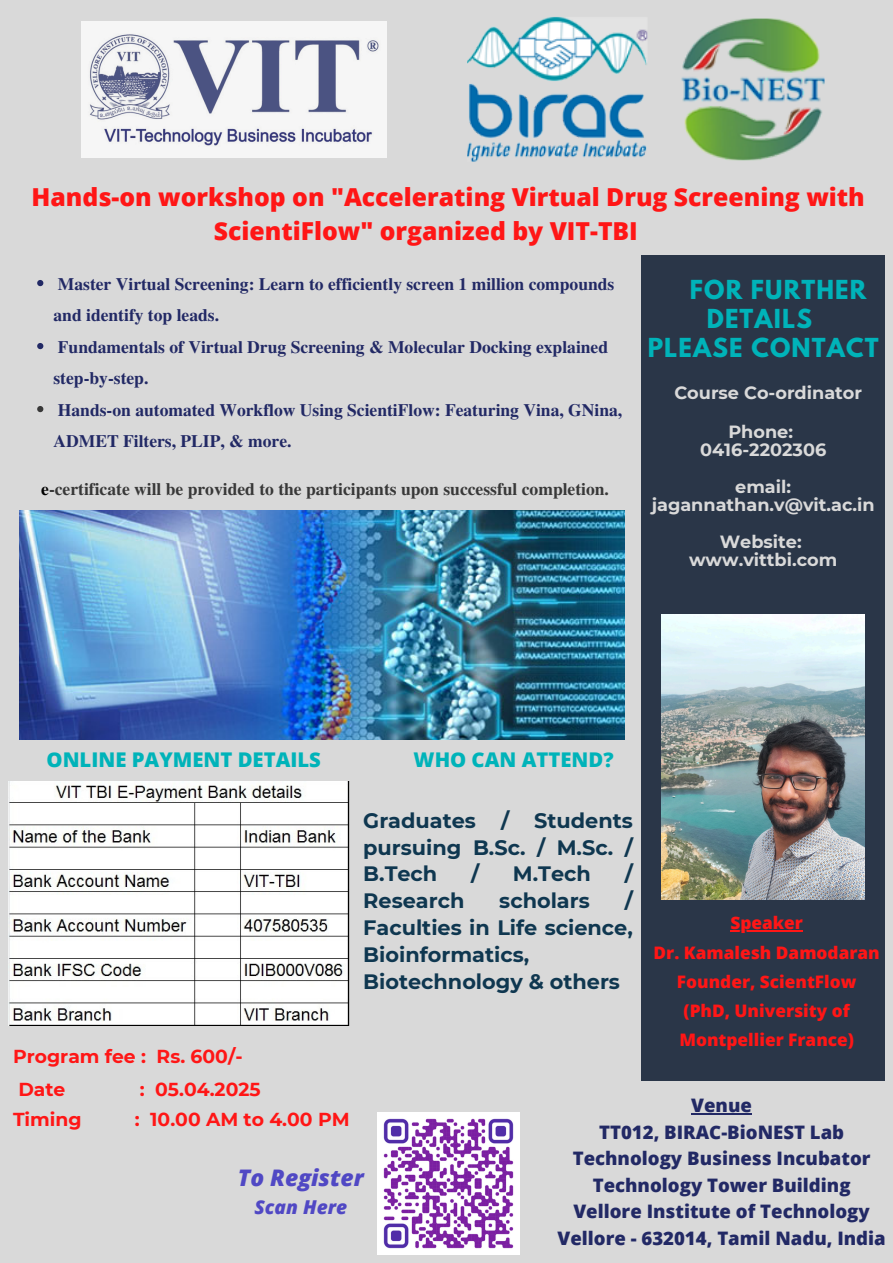
<style>
.page{position:relative;width:893px;height:1263px;background:#d9d9d9}
.page>*{position:absolute;margin:0;border:0;box-sizing:border-box;transform-origin:0 0}
.t1{font:800 24.75px/34.3px "Open Sans";color:#ff1616}
.t2{font:700 23.17px "League Spartan";letter-spacing:.05em;color:#00b3b9}
.t3{font:italic 800 22.8px "Open Sans";color:#5048c4}
.t4{font:700 20.85px/26.8px "Montserrat";color:#0f3750;text-align:justify}
.t5{font:800 20.25px "Open Sans";color:#00b3b9}
.t6{font:italic 800 19.12px "Open Sans";color:#5048c4}
.t7{font:700 18.75px/33.2px "Montserrat";color:#ff1616}
.t8{font:800 18.6px/26.4px "Open Sans";color:#222965;text-align:center}
.t9{font:700 17.62px/18.6px "Montserrat";color:#d9d9d9;text-align:center}
.t10{font:700 17.55px/31.5px "Te X Gyre Termes";color:#222965}
.t11{font:700 17.55px "Te X Gyre Termes";color:#383838}
.t12{font:800 17.25px/29.2px "Open Sans";color:#ff1616;text-align:center}
.s1{color:#000}
</style>
<div class="page">
<img style="left:19px;top:511px;width:605px;height:228px">
<div style="left:641px;top:256px;width:243px;height:825px;background:#2a3648"></div>
<img style="left:661px;top:615px;width:203px;height:285px">
<img style="left:82px;top:21px;width:305px;height:136px">
<img style="left:8px;top:781px;width:342px;height:244px">
<img style="left:467px;top:16px;width:358px;height:146px">
<img style="left:377px;top:1112px;width:143px;height:142px">
<svg style="left:37px;top:280px;width:6px;height:6px"></svg>
<svg style="left:37px;top:343px;width:6px;height:6px"></svg>
<svg style="left:37px;top:406px;width:6px;height:6px"></svg>
<hr style="left:691px;top:1113px;width:61px;height:2px;background:#222965">
<hr style="left:730px;top:930px;width:73px;height:2px;background:#ff1616">
<p class="t1" style="left:214px;top:179px;width:652px;text-indent:-182px">Hands-on workshop on "Accelerating Virtual Drug Screening with<br>ScientiFlow" organized by VIT-TBI</p>
<p class="t10" style="left:53px;top:267px;width:562px">Master Virtual Screening: Learn to efficiently screen 1 million compounds and identify top leads.</p>
<p class="t10" style="left:53px;top:330px;width:556px">Fundamentals of Virtual Drug Screening &amp; Molecular Docking explained step-by-step.</p>
<h2 class="t10" style="left:53px;top:393px;width:570px">Hands-on automated Workflow Using ScientiFlow: Featuring Vina, GNina,<br>ADMET Filters, PLIP, &amp; more.</h2>
<p class="t11" style="left:41px;top:475px;width:569px"><span class="s1">e</span>-certificate will be provided to the participants upon successful completion.</p>
<p class="t2" style="left:690px;top:278px;width:178px">FOR FURTHER</p>
<p class="t2" style="left:706px;top:307px;width:107px">DETAILS</p>
<p class="t2" style="left:647px;top:336px;width:232px">PLEASE CONTACT</p>
<h5 class="t9" style="left:674px;top:383px;width:189px">Course Co-ordinator</h5>
<p class="t9" style="left:700px;top:422px;width:128px">Phone:<br>0416-2202306</p>
<p class="t9" style="left:651px;top:477px;width:224px">email: jagannathan.v@vit.ac.in</p>
<p class="t9" style="left:689px;top:532px;width:150px">Website: www.vittbi.com</p>
<h1 class="t5" style="left:47px;top:745px;width:276px">ONLINE PAYMENT DETAILS</h1>
<h5 class="t7" style="left:13px;top:1039px;width:231px">Program fee : Rs. 600/-<br>Date</h5>
<h5 class="t7" style="left:140px;top:1073px;width:122px">: 05.04.2025</h5>
<h5 class="t5" style="left:413px;top:745px;width:201px">WHO CAN ATTEND?</h5>
<p class="t4" style="left:363px;top:807px;width:271px">Graduates / Students pursuing B.Sc. / M.Sc. / B.Tech</p>
<p class="t4" style="left:471px;top:860px;width:10px">/</p>
<p class="t4" style="left:513px;top:860px;width:79px">M.Tech</p>
<p class="t4" style="left:625px;top:860px;width:10px">/</p>
<p class="t4" style="left:363px;top:887px;width:271px;text-align:left;text-indent:261px">/<br>Faculties in Life science,<br>Bioinformatics,<br>Biotechnology &amp; others</p>
<p class="t4" style="left:363px;top:887px;width:103px">Research</p>
<p class="t4" style="left:499px;top:887px;width:92px">scholars</p>
<h5 class="t12" style="left:653px;top:908px;width:228px">Speaker<br>Dr. Kamalesh Damodaran<br>Founder, ScientFlow (PhD, University of<br>Montpellier France)</h5>
<h5 class="t7" style="left:13px;top:1103px;width:70px">Timing</h5>
<h5 class="t7" style="left:135px;top:1103px;width:216px">: 10.00 AM to 4.00 PM</h5>
<h5 class="t3" style="left:238px;top:1162px;width:127px">To Register</h5>
<h5 class="t6" style="left:254px;top:1193px;width:94px">Scan Here</h5>
<h5 class="t8" style="left:557px;top:1092px;width:330px">Venue<br>TT012, BIRAC-BioNEST Lab<br>Technology Business Incubator<br>Technology Tower Building<br>Vellore Institute of Technology<br>Vellore - 632014, Tamil Nadu, India</h5>
</div>
